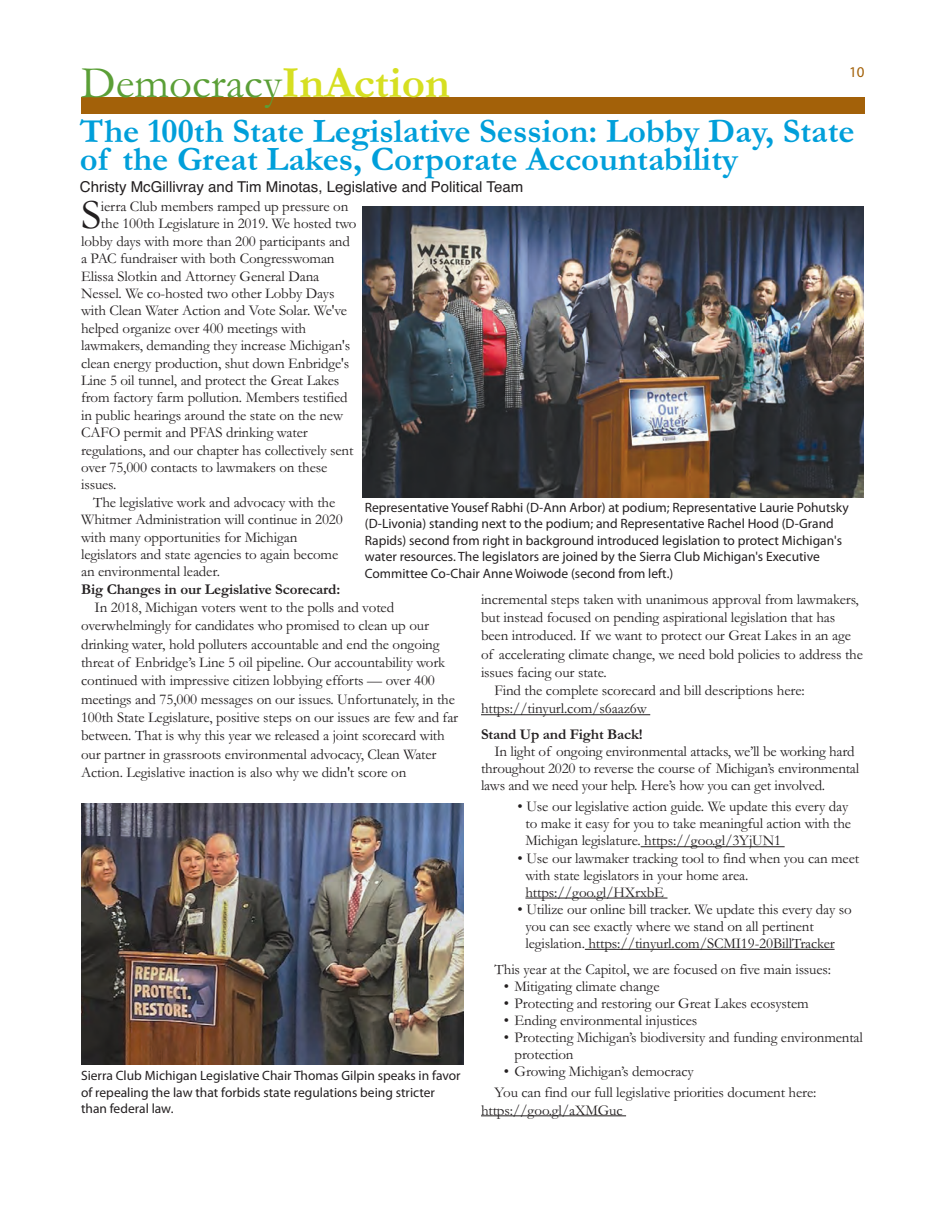
<style>
.page{position:relative;width:945px;height:1215px;background:#fff}
.page>*{position:absolute;margin:0;border:0;box-sizing:border-box;transform-origin:0 0}
.t1{font:45px "Garamond";color:#5b9f37}
.t2{font:42.6px "Garamond";color:#231f20}
.t3{font:700 34.5px/28.5px "Garamond";color:#009fda}
.t4{font:15px/18.3px "Garamond";letter-spacing:-.01em;color:#231f20}
.t5{font:15px "Helvetica";color:#231f20}
.t6{font:700 15px "Garamond";letter-spacing:-.01em;color:#231f20}
.t7{font:15px "Myriad Pro";color:#a36109}
.t8{font:13.5px/16.5px "Myriad Pro";color:#231f20}
.s1{font-weight:700;color:#d6df21}
</style>
<div class="page">
<hr style="left:481px;top:714px;width:169px;height:1px;background:#231f20">
<hr style="left:641px;top:846px;width:144px;height:1px;background:#231f20">
<hr style="left:525px;top:898px;width:143px;height:1px;background:#231f20">
<hr style="left:585px;top:949px;width:250px;height:1px;background:#231f20">
<hr style="left:481px;top:1115px;width:145px;height:1px;background:#231f20">
<div style="left:81px;top:98px;width:784px;height:16px;background:#a36109"></div>
<img style="left:363px;top:207px;width:500px;height:290px">
<img style="left:81px;top:803px;width:382px;height:262px">
<p class="t7" style="left:849px;top:66px;width:17px">10</p>
<p class="t1" style="left:81px;top:67px;width:370px">Democracy<span class="s1">InAction</span></p>
<p class="t3" style="left:80px;top:119px;width:776px">The 100th State Legislative Session: Lobby Day, State of the Great Lakes, Corporate Accountability</p>
<p class="t5" style="left:80px;top:182px;width:445px">Christy McGillivray and Tim Minotas, Legislative and Political Team</p>
<p class="t2" style="left:81px;top:200px;width:22px">S</p>
<p class="t4" style="left:101px;top:199px;width:249px">ierra Club members ramped up pressure on</p>
<p class="t4" style="left:101px;top:216px;width:257px">the 100th Legislature in 2019. We hosted two</p>
<p class="t4" style="left:81px;top:234px;width:270px">lobby days with more than 200 participants and</p>
<p class="t4" style="left:81px;top:251px;width:255px">a PAC fundraiser with both Congresswoman</p>
<p class="t4" style="left:81px;top:269px;width:240px">Elissa Slotkin and Attorney General Dana</p>
<p class="t4" style="left:81px;top:286px;width:255px">Nessel. We co-hosted two other Lobby Days</p>
<p class="t4" style="left:81px;top:303px;width:268px">with Clean Water Action and Vote Solar. We've</p>
<p class="t4" style="left:81px;top:321px;width:227px">helped organize over 400 meetings with</p>
<p class="t4" style="left:81px;top:338px;width:271px">lawmakers, demanding they increase Michigan's</p>
<p class="t4" style="left:81px;top:356px;width:270px">clean energy production, shut down Enbridge's</p>
<p class="t4" style="left:81px;top:373px;width:260px">Line 5 oil tunnel, and protect the Great Lakes</p>
<p class="t4" style="left:81px;top:390px;width:268px">from factory farm pollution. Members testified</p>
<p class="t4" style="left:81px;top:408px;width:264px">in public hearings around the state on the new</p>
<p class="t4" style="left:81px;top:425px;width:228px">CAFO permit and PFAS drinking water</p>
<p class="t4" style="left:81px;top:443px;width:274px">regulations, and our chapter has collectively sent</p>
<p class="t4" style="left:81px;top:460px;width:248px">over 75,000 contacts to lawmakers on these</p>
<p class="t4" style="left:81px;top:477px;width:37px">issues.</p>
<p class="t4" style="left:81px;top:495px;width:263px;line-height:17.4px;text-indent:12px">The legislative work and advocacy with the Whitmer Administration will continue in 2020 with many opportunities for Michigan legislators and state agencies to again become an environmental leader.</p>
<p class="t6" style="left:81px;top:583px;width:261px">Big Changes in our Legislative Scorecard:</p>
<p class="t4" style="left:81px;top:600px;width:379px;text-indent:14px">In 2018, Michigan voters went to the polls and voted overwhelmingly for candidates who promised to clean up our drinking water, hold polluters accountable and end the ongoing threat of Enbridge’s Line 5 oil pipeline. Our accountability work continued with impressive citizen lobbying efforts — over 400 meetings and 75,000 messages on our issues. Unfortunately, in the 100th State Legislature, positive steps on our issues are few and far between. That is why this year we released a joint scorecard with our partner in grassroots environmental advocacy, Clean Water Action. Legislative inaction is also why we didn't score on</p>
<p class="t4" style="left:481px;top:592px;width:384px">incremental steps taken with unanimous approval from lawmakers, but instead focused on pending aspirational legislation that has been introduced. If we want to protect our Great Lakes in an age of accelerating climate change, we need bold policies to address the issues facing our state.</p>
<p class="t8" style="left:365px;top:500px;width:485px">Representative Yousef Rabhi (D-Ann Arbor) at podium; Representative Laurie Pohutsky (D-Livonia) standing next to the podium; and Representative Rachel Hood (D-Grand Rapids) second from right in background introduced legislation to protect Michigan's water resources. The legislators are joined by the Sierra Club Michigan's Executive Committee Co-Chair Anne Woiwode (second from left.)</p>
<p class="t4" style="left:481px;top:683px;width:325px;text-indent:14px">Find the complete scorecard and bill descriptions here: https://tinyurl.com/s6aaz6w</p>
<p class="t6" style="left:481px;top:728px;width:163px">Stand Up and Fight Back!</p>
<p class="t4" style="left:481px;top:744px;width:380px;line-height:17.1px;text-indent:14px">In light of ongoing environmental attacks, we’ll be working hard throughout 2020 to reverse the course of Michigan’s environmental laws and we need your help. Here’s how you can get involved.</p>
<p class="t4" style="left:525px;top:800px;width:327px;line-height:17.1px;text-indent:-8px">• Use our legislative action guide. We update this every day to make it easy for you to take meaningful action with the<br>Michigan legislature. https://goo.gl/3YjUN1</p>
<p class="t4" style="left:525px;top:851px;width:335px;line-height:17.1px;text-indent:-8px">• Use our lawmaker tracking tool to find when you can meet with state legislators in your home area. https://goo.gl/HXrxbE</p>
<p class="t4" style="left:525px;top:902px;width:328px;line-height:17.1px;text-indent:-8px">• Utilize our online bill tracker. We update this every day so you can see exactly where we stand on all pertinent legislation. https://tinyurl.com/SCMI19-20BillTracker</p>
<p class="t4" style="left:495px;top:961px;width:338px">This year at the Capitol, we are focused on five main issues:</p>
<p class="t4" style="left:504px;top:979px;width:157px">• Mitigating climate change</p>
<p class="t4" style="left:504px;top:996px;width:306px">• Protecting and restoring our Great Lakes ecosystem</p>
<p class="t4" style="left:504px;top:1013px;width:195px">• Ending environmental injustices</p>
<p class="t4" style="left:515px;top:1030px;width:350px;line-height:17.1px;text-indent:-11px">• Protecting Michigan’s biodiversity and funding environmental protection</p>
<p class="t4" style="left:504px;top:1064px;width:191px">• Growing Michigan’s democracy</p>
<p class="t4" style="left:481px;top:1086px;width:337px;line-height:17.1px;text-indent:14px">You can find our full legislative priorities document here: https://goo.gl/aXMGuc</p>
<p class="t8" style="left:81px;top:1069px;width:381px">Sierra Club Michigan Legislative Chair Thomas Gilpin speaks in favor of repealing the law that forbids state regulations being stricter than federal law.</p>
</div>
